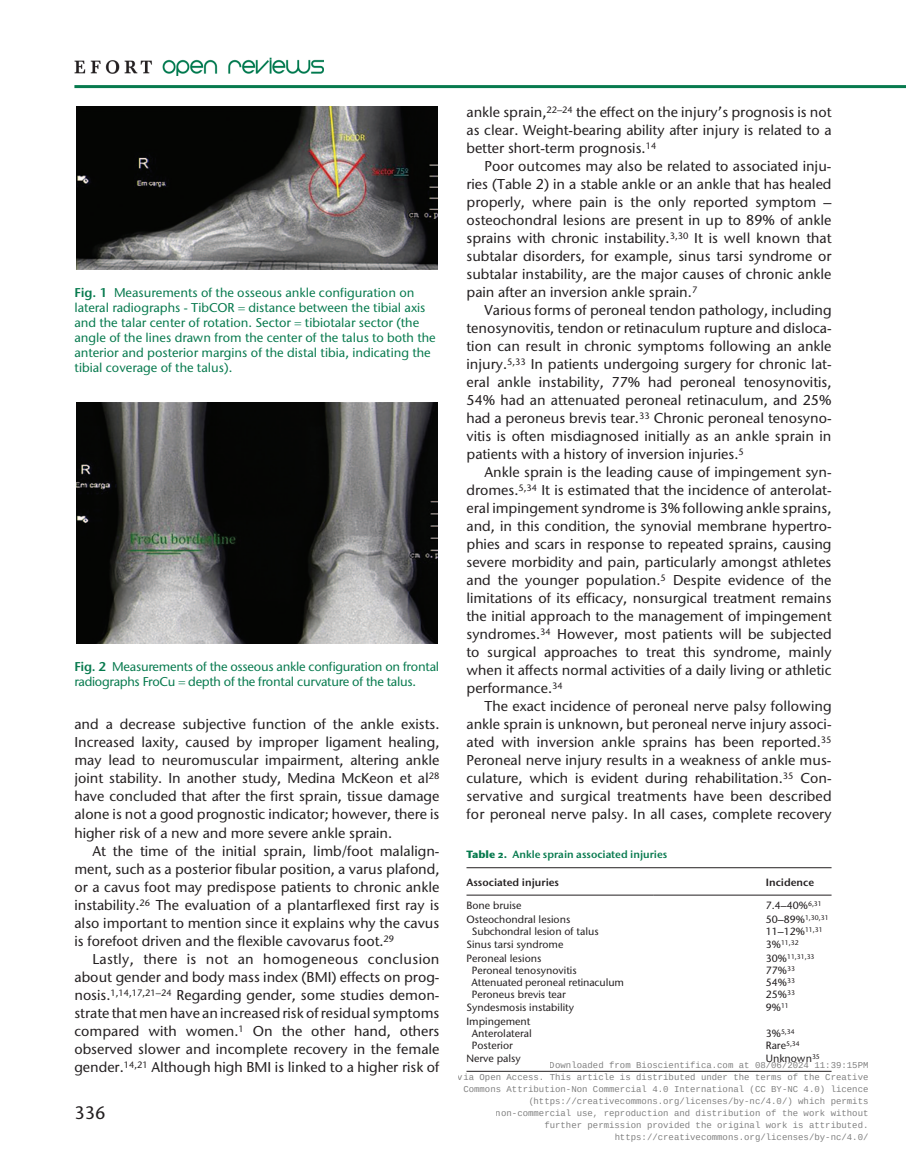
<style>
.page{position:relative;width:906px;height:1170px;background:#fff}
.page>*{position:absolute;margin:0;border:0;box-sizing:border-box;transform-origin:0 0}
.t1{font:500 18px "Stone Sans ITC Pro";color:#231f20}
.t2{font:500 14.25px/18px "Stone Sans ITC Pro";color:#231f20;text-align:justify}
.t3{font:500 12.75px/15px "Stone Sans ITC Pro";color:#077a4e}
.t4{font:500 12.75px/15px "Stone Sans ITC Pro";letter-spacing:-.02em;color:#077a4e}
.t5{font:500 10.5px/12px "Stone Sans ITC Pro";color:#231f20}
.t6{font:600 10.5px "Stone Sans ITC Pro";color:#077a4e}
.t7{font:600 10.5px "Stone Sans ITC Pro";color:#231f20}
.t8{font:9px/12px "Liberation Mono";color:rgb(0 0 0/.5);text-align:right}
.t9{font:500 6.9px "Stone Sans ITC Pro";color:#231f20}
.s1{font-weight:600}
.s2{font-weight:700}
.s3{font-size:10.5px}
</style>
<div class="page">
<img style="left:74px;top:57px;width:250px;height:19px">
<hr style="left:74px;top:85px;width:832px;height:3px;background:#077a4e">
<img style="left:77px;top:106px;width:360px;height:164px">
<img style="left:77px;top:402px;width:360px;height:242px">
<hr style="left:466px;top:867px;width:365px;height:1px;background:#231f20">
<hr style="left:466px;top:894px;width:187px;height:1px;background:#231f20">
<hr style="left:653px;top:894px;width:178px;height:1px;background:#231f20">
<hr style="left:466px;top:1070px;width:187px;height:1px;background:#231f20">
<hr style="left:653px;top:1070px;width:178px;height:1px;background:#231f20">
<p class="t3" style="left:74px;top:285px;width:363px"><span class="s1">Fig. 1</span> Measurements of the osseous ankle configuration on lateral radiographs - TibCOR distance between the tibial axis and the talar center of rotation. Sector tibiotalar sector (the angle of the lines drawn from the center of the talus to both the anterior and posterior margins of the distal tibia, indicating the tibial coverage of the talus).</p>
<p class="t4" style="left:74px;top:659px;width:366px"><span class="s1">Fig. 2</span> Measurements of the osseous ankle configuration on frontal radiographs FroCu depth of the frontal curvature of the talus.</p>
<p class="t2" style="left:74px;top:715px;width:366px">and a decrease subjective function of the ankle exists.<br>Increased laxity, caused by improper ligament healing, may lead to neuromuscular impairment, altering ankle joint stability. In another study, Medina McKeon et al<sup>28 </sup>have concluded that after the first sprain, tissue damage alone is not a good prognostic indicator; however, there is higher risk of a new and more severe ankle sprain.</p>
<p class="t2" style="left:74px;top:841px;width:366px;text-indent:18px">At the time of the initial sprain, limb/foot malalign&shy;ment, such as a posterior fibular position, a varus plafond, or a cavus foot may predispose patients to chronic ankle instability.<sup>26</sup> The evaluation of a plantarflexed first ray is also important to mention since it explains why the cavus is forefoot driven and the flexible cavovarus foot.<sup>29</sup></p>
<p class="t2" style="left:74px;top:949px;width:366px;text-indent:18px">Lastly, there is not an homogeneous conclusion about gender and body mass index (BMI) effects on prog&shy;nosis.<sup>1,14,17,21–24</sup> Regarding gender, some studies demon&shy;strate that men have an increased risk of residual symptoms compared with women.<sup>1</sup> On the other hand, others observed slower and incomplete recovery in the female gender.<sup>14,21</sup> Although high BMI is linked to a higher risk of</p>
<p class="t1" style="left:74px;top:1101px;width:32px">336</p>
<p class="t2" style="left:466px;top:103px;width:366px">ankle sprain,<sup>22–24</sup> the effect on the injury’s prognosis is not as clear. Weight-bearing ability after injury is related to a better short-term prognosis.<sup>14</sup></p>
<p class="t2" style="left:466px;top:157px;width:366px;text-indent:18px">Poor outcomes may also be related to associated inju&shy;ries (Table 2) in a stable ankle or an ankle that has healed properly, where pain is the only reported symptom – osteochondral lesions are present in up to 89% of ankle sprains with chronic instability.<sup>3,30</sup> It is well known that subtalar disorders, for example, sinus tarsi syndrome or subtalar instability, are the major causes of chronic ankle pain after an inversion ankle sprain.<sup>7</sup></p>
<p class="t2" style="left:466px;top:301px;width:366px;text-indent:18px">Various forms of peroneal tendon pathology, including tenosynovitis, tendon or retinaculum rupture and disloca&shy;tion can result in chronic symptoms following an ankle injury.<sup>5,33</sup> In patients undergoing surgery for chronic lat&shy;eral ankle instability, 77% had peroneal tenosynovitis, 54% had an attenuated peroneal retinaculum, and 25% had a peroneus brevis tear.<sup>33</sup> Chronic peroneal tenosyno&shy;vitis is often misdiagnosed initially as an ankle sprain in patients with a history of inversion injuries.<sup>5</sup></p>
<p class="t2" style="left:466px;top:463px;width:366px;text-indent:18px">Ankle sprain is the leading cause of impingement syn&shy;dromes.<sup>5,34</sup> It is estimated that the incidence of anterolat&shy;eral impingement syndrome is 3% following ankle sprains, and, in this condition, the synovial membrane hypertro&shy;phies and scars in response to repeated sprains, causing severe morbidity and pain, particularly amongst athletes and the younger population.<sup>5</sup> Despite evidence of the limitations of its efficacy, nonsurgical treatment remains the initial approach to the management of impingement syndromes.<sup>34</sup> However, most patients will be subjected to surgical approaches to treat this syndrome, mainly when it affects normal activities of a daily living or athletic performance.<sup>34</sup></p>
<p class="t2" style="left:466px;top:697px;width:366px;text-indent:18px">The exact incidence of peroneal nerve palsy following ankle sprain is unknown, but peroneal nerve injury associ&shy;ated with inversion ankle sprains has been reported.<sup>35<br></sup>Peroneal nerve injury results in a weakness of ankle mus&shy;culature, which is evident during rehabilitation.<sup>35</sup> Con&shy;servative and surgical treatments have been described for peroneal nerve palsy. In all cases, complete recovery</p>
<p class="t6" style="left:466px;top:848px;width:202px"><span class="s2">Table 2.</span> Ankle sprain associated injuries</p>
<p class="t7" style="left:466px;top:875px;width:94px">Associated injuries</p>
<p class="t7" style="left:766px;top:875px;width:50px">Incidence</p>
<p class="t5" style="left:466px;top:899px;width:57px">Bone bruise</p>
<p class="t5" style="left:766px;top:899px;width:57px">7.4–40%<sup>6,31</sup></p>
<p class="t5" style="left:472px;top:912px;width:128px;text-indent:-5px">Osteochondral lesions<br>Subchondral lesion of talus</p>
<p class="t9" style="left:766px;top:912px;width:64px"><span class="s3">50–89%</span>1,30,31</p>
<p class="t5" style="left:766px;top:924px;width:58px">11–12%<sup>11,31</sup></p>
<p class="t5" style="left:466px;top:938px;width:98px">Sinus tarsi syndrome</p>
<p class="t9" style="left:766px;top:938px;width:34px"><span class="s3">3%</span>11,32</p>
<p class="t5" style="left:471px;top:951px;width:154px;text-indent:-5px">Peroneal lesions<br>Peroneal tenosynovitis<br>Attenuated peroneal retinaculum<br>Peroneus brevis tear</p>
<p class="t9" style="left:766px;top:951px;width:50px"><span class="s3">30%</span>11,31,33</p>
<p class="t5" style="left:766px;top:963px;width:31px;text-align:justify">77%<sup>33<br></sup>54%<sup>33<br></sup>25%<sup>33</sup></p>
<p class="t5" style="left:466px;top:1001px;width:109px">Syndesmosis instability</p>
<p class="t5" style="left:766px;top:1001px;width:25px">9%<sup>11</sup></p>
<p class="t5" style="left:472px;top:1014px;width:62px;text-indent:-5px">Impingement<br>Anterolateral<br>Posterior</p>
<p class="t9" style="left:766px;top:1026px;width:30px"><span class="s3">3%</span>5,34</p>
<p class="t5" style="left:766px;top:1038px;width:35px">Rare<sup>5,34</sup></p>
<p class="t5" style="left:466px;top:1052px;width:56px">Nerve palsy</p>
<p class="t5" style="left:766px;top:1052px;width:55px">Unknown<sup>35</sup></p>
<p class="t8" style="left:458px;top:1059px;width:412px">Downloaded from Bioscientifica.com at 08/06/2024 11:39:15PM<br>via Open Access. This article is distributed under the terms of the Creative Commons Attribution-Non Commercial 4.0 International (CC BY-NC 4.0) licence (https://creativecommons.org/licenses/by-nc/4.0/) which permits non-commercial use, reproduction and distribution of the work without further permission provided the original work is attributed. https://creativecommons.org/licenses/by-nc/4.0/</p>
</div>
